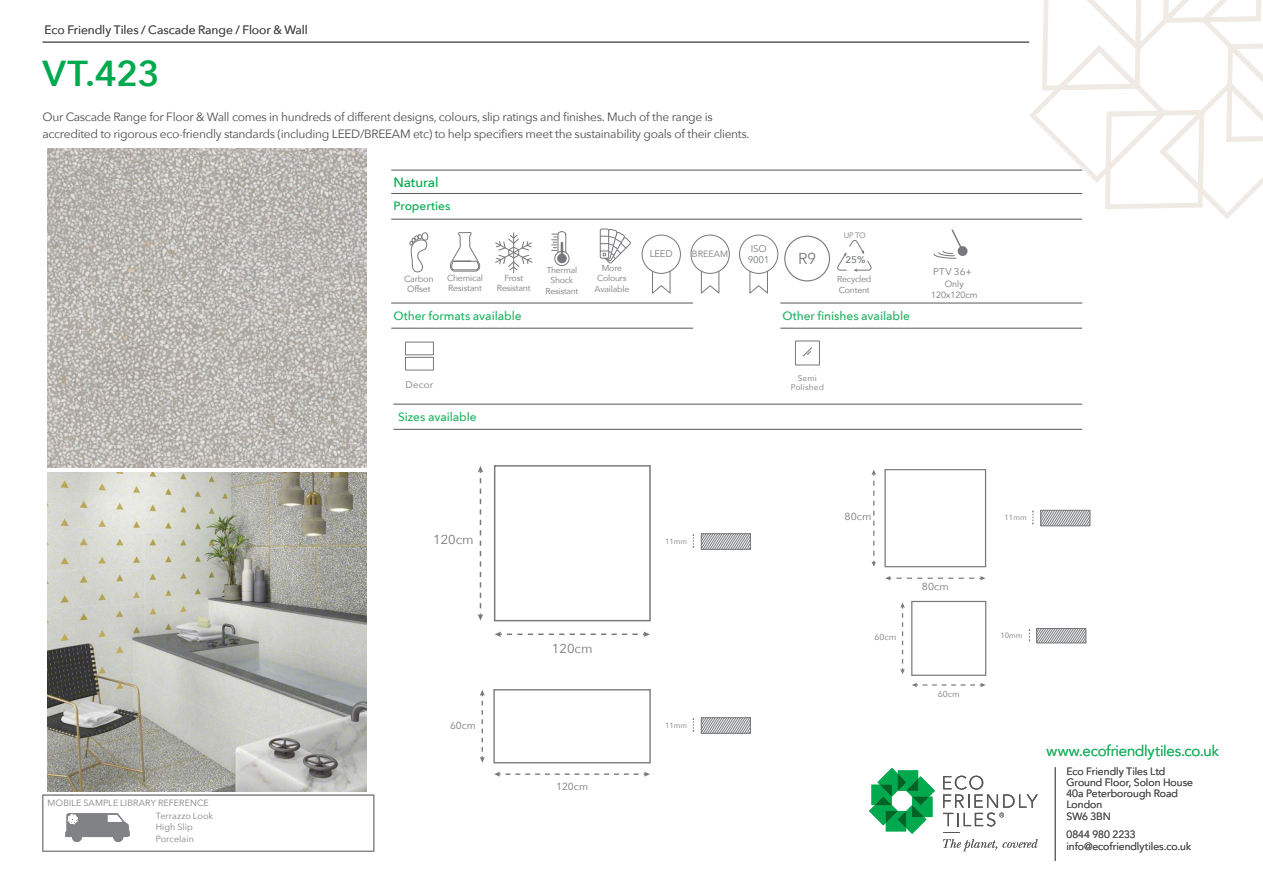
<style>
.page{position:relative;width:1263px;height:893px;background:#fff}
.page>*{position:absolute;margin:0;border:0;box-sizing:border-box;transform-origin:0 0}
.t1{font:600 36px "Avenir Next";color:#00a94e}
.t2{font:15.75px "Avenir Next";color:#76787b}
.t3{font:15px "Avenir";letter-spacing:-.015em;color:#1eb261}
.t4{font:500 13.5px "Avenir Next";letter-spacing:-.005em;color:#00a94e}
.t5{font:12.9px "Avenir Next";color:#76787b}
.t6{font:12px/16.5px "Avenir Next";letter-spacing:-.025em;color:#4b4c4d}
.t7{font:500 12px "Avenir Next";letter-spacing:-.005em;color:#1eb261}
.t8{font:12px "Avenir Next";letter-spacing:-.005em;color:#4b4c4d}
.t9{font:500 12px "Avenir Next";letter-spacing:-.005em;color:#00a94e}
.t10{font:10.5px/11.2px "Avenir";color:#4b4c4d}
.t11{font:10.2px "Avenir Next";color:#76787b}
.t12{font:10.2px "Avenir Next";color:#76787b;scale:1.04 1}
.t13{font:9.75px "Avenir Next";color:#76787b}
.t14{font:9.6px/11.6px "Avenir Next";letter-spacing:-.025em;color:#76787b;text-align:center}
.t15{font:500 9.6px "Avenir Next";color:#76787b}
.t16{font:9.45px "Avenir Next";letter-spacing:.02em;color:#76787b}
.t17{font:9.15px "Avenir Next";color:#76787b}
.t18{font:9px/11.2px "Avenir Next";letter-spacing:.005em;color:#808285}
.t19{font:9px/10.8px "Avenir";color:#76787b;text-align:center}
.t20{font:8.85px/10.6px "Avenir Next";letter-spacing:-.025em;color:#76787b;text-align:center}
.t21{font:8.7px/10.4px "Avenir Next";letter-spacing:-.025em;color:#76787b}
.t22{font:8.55px/10.2px "Avenir Next";letter-spacing:-.025em;color:#76787b;text-align:center}
.t23{font:8.1px/9.3px "Avenir Next";letter-spacing:.015em;color:#76787b;text-align:center}
.t24{font:7.8px "Avenir Next";color:#76787b}
.t25{font:7.65px "Avenir Next";color:#76787b}
.t26{font:7.5px "Avenir Next";color:#76787b}
</style>
<div class="page">
<svg style="left:869px;top:768px;width:66px;height:66px"></svg>
<svg style="left:943px;top:839px;width:95px;height:12px"></svg>
<svg style="left:943px;top:832px;width:16px;height:1px"></svg>
<svg style="left:943px;top:776px;width:95px;height:50px"></svg>
<hr style="left:1055px;top:767px;width:1px;height:94px;background:#4b4c4d">
<div style="left:42px;top:795px;width:332px;height:57px;border:1px solid #808285"></div>
<div style="left:72px;top:832px;width:10px;height:10px;background:#808285;border-radius:50%"></div>
<div style="left:113px;top:832px;width:10px;height:10px;background:#808285;border-radius:50%"></div>
<svg style="left:65px;top:813px;width:65px;height:24px"></svg>
<svg style="left:1029px;top:0;width:234px;height:219px"></svg>
<svg style="left:450px;top:232px;width:31px;height:40px"></svg>
<hr style="left:513px;top:233px;width:1px;height:40px;background:#76787b">
<svg style="left:495px;top:234px;width:38px;height:37px"></svg>
<div style="left:554px;top:251px;width:15px;height:15px;border:1px solid #76787b;border-radius:50%"></div>
<div style="left:558px;top:254px;width:8px;height:9px;background:#76787b;border-radius:50%"></div>
<div style="left:557px;top:254px;width:9px;height:9px;border:1px solid #76787b;border-radius:50%"></div>
<svg style="left:552px;top:231px;width:14px;height:24px"></svg>
<svg style="left:600px;top:229px;width:31px;height:35px"></svg>
<div style="left:405px;top:342px;width:29px;height:13px;border:1px solid #76787b"></div>
<div style="left:405px;top:357px;width:29px;height:14px;border:1px solid #76787b"></div>
<div style="left:795px;top:341px;width:25px;height:24px;border:1px solid #76787b"></div>
<svg style="left:803px;top:347px;width:9px;height:10px"></svg>
<svg style="left:409px;top:232px;width:20px;height:41px"></svg>
<svg style="left:837px;top:240px;width:35px;height:32px"></svg>
<div style="left:642px;top:235px;width:39px;height:39px;border:1px solid #76787b;border-radius:50%"></div>
<svg style="left:651px;top:270px;width:20px;height:24px"></svg>
<div style="left:959px;top:247px;width:7px;height:8px;background:#76787b;border-radius:50%"></div>
<div style="left:958px;top:246px;width:9px;height:10px;border:2px solid #76787b;border-radius:50%"></div>
<svg style="left:933px;top:229px;width:30px;height:30px"></svg>
<div style="left:784px;top:236px;width:46px;height:45px;border:1px solid #76787b;border-radius:50%"></div>
<div style="left:690px;top:235px;width:40px;height:39px;border:1px solid #76787b;border-radius:50%"></div>
<svg style="left:700px;top:270px;width:20px;height:24px"></svg>
<div style="left:739px;top:235px;width:39px;height:39px;border:1px solid #76787b;border-radius:50%"></div>
<svg style="left:749px;top:270px;width:19px;height:24px"></svg>
<svg style="left:1028px;top:629px;width:2px;height:13px"></svg>
<svg style="left:1038px;top:628px;width:49px;height:15px"></svg>
<div style="left:1036px;top:628px;width:50px;height:15px;border:1px solid #76787b"></div>
<svg style="left:692px;top:533px;width:2px;height:15px"></svg>
<svg style="left:703px;top:535px;width:46px;height:13px"></svg>
<div style="left:701px;top:533px;width:50px;height:17px;border:1px solid #76787b"></div>
<svg style="left:1032px;top:510px;width:2px;height:15px"></svg>
<svg style="left:1042px;top:510px;width:49px;height:16px"></svg>
<div style="left:1040px;top:510px;width:50px;height:16px;border:1px solid #76787b"></div>
<svg style="left:692px;top:717px;width:2px;height:15px"></svg>
<svg style="left:703px;top:719px;width:46px;height:12px"></svg>
<div style="left:701px;top:717px;width:50px;height:16px;border:1px solid #76787b"></div>
<div style="left:494px;top:465px;width:157px;height:156px;border:1px solid #76787b"></div>
<svg style="left:478px;top:466px;width:5px;height:155px"></svg>
<svg style="left:495px;top:631px;width:155px;height:6px"></svg>
<div style="left:493px;top:689px;width:158px;height:74px;border:1px solid #76787b"></div>
<svg style="left:494px;top:772px;width:156px;height:5px"></svg>
<svg style="left:480px;top:690px;width:5px;height:73px"></svg>
<div style="left:884px;top:469px;width:102px;height:98px;border:1px solid #76787b"></div>
<svg style="left:871px;top:470px;width:5px;height:97px"></svg>
<svg style="left:885px;top:576px;width:100px;height:4px"></svg>
<div style="left:911px;top:601px;width:75px;height:75px;border:1px solid #76787b"></div>
<svg style="left:900px;top:602px;width:5px;height:72px"></svg>
<svg style="left:912px;top:683px;width:74px;height:4px"></svg>
<hr style="left:391px;top:219px;width:691px;height:1px;background:#57585a">
<hr style="left:391px;top:193px;width:691px;height:1px;background:#57585a">
<hr style="left:391px;top:328px;width:302px;height:1px;background:#57585a">
<hr style="left:391px;top:303px;width:302px;height:1px;background:#57585a">
<hr style="left:780px;top:328px;width:302px;height:1px;background:#57585a">
<hr style="left:780px;top:303px;width:302px;height:1px;background:#57585a">
<hr style="left:393px;top:429px;width:689px;height:1px;background:#57585a">
<hr style="left:393px;top:404px;width:689px;height:1px;background:#57585a">
<hr style="left:391px;top:170px;width:691px;height:1px;background:#57585a">
<img style="left:48px;top:149px;width:318px;height:319px">
<img style="left:48px;top:472px;width:318px;height:319px">
<hr style="left:43px;top:42px;width:986px;height:1px;background:#57585a">
<p class="t8" style="left:45px;top:20px;width:265px">Eco Friendly Tiles / Cascade Range / Floor &amp; Wall</p>
<p class="t1" style="left:43px;top:43px;width:119px">VT.423</p>
<p class="t6" style="left:43px;top:108px;width:708px">Our Cascade Range for Floor &amp; Wall comes in hundreds of different designs, colours, slip ratings and finishes. Much of the range is accredited to rigorous eco-friendly standards (including LEED/BREEAM etc) to help specifiers meet the sustainability goals of their clients.</p>
<p class="t4" style="left:393px;top:171px;width:47px">Natural</p>
<p class="t9" style="left:393px;top:196px;width:58px">Properties</p>
<p class="t20" style="left:404px;top:273px;width:31px">Carbon<br>Offset</p>
<p class="t21" style="left:447px;top:272px;width:38px">Chemical<br>Resistant</p>
<p class="t21" style="left:497px;top:272px;width:35px;text-align:center">Frost<br>Resistant</p>
<p class="t22" style="left:546px;top:265px;width:34px">Thermal<br>Shock<br>Resistant</p>
<p class="t21" style="left:595px;top:262px;width:36px;text-align:center">More<br>Colours<br>Available</p>
<p class="t14" style="left:650px;top:248px;width:24px">LEED</p>
<p class="t17" style="left:692px;top:246px;width:38px">BREEAM</p>
<p class="t14" style="left:748px;top:242px;width:23px">ISO<br>9001</p>
<p class="t2" style="left:798px;top:245px;width:20px">R9</p>
<p class="t24" style="left:844px;top:228px;width:23px">UP TO</p>
<p class="t15" style="left:845px;top:252px;width:22px">25%</p>
<p class="t21" style="left:837px;top:274px;width:36px">Recycled<br>Content</p>
<p class="t7" style="left:393px;top:306px;width:130px">Other formats available</p>
<p class="t7" style="left:782px;top:306px;width:129px">Other finishes available</p>
<p class="t16" style="left:406px;top:377px;width:29px">Decor</p>
<p class="t23" style="left:791px;top:373px;width:35px">Semi<br>Polished</p>
<p class="t7" style="left:398px;top:407px;width:80px">Sizes available</p>
<p class="t13" style="left:933px;top:264px;width:41px">PTV 36+</p>
<p class="t19" style="left:931px;top:279px;width:48px">Only<br>120x120cm</p>
<p class="t18" style="left:48px;top:797px;width:163px">MOBILE SAMPLE LIBRARY REFERENCE</p>
<p class="t18" style="left:156px;top:810px;width:59px">Terrazzo Look<br>High Slip</p>
<p class="t18" style="left:156px;top:832px;width:40px">Porcelain</p>
<p class="t5" style="left:433px;top:529px;width:42px">120cm</p>
<p class="t11" style="left:450px;top:717px;width:28px">60cm</p>
<p class="t5" style="left:552px;top:637px;width:42px">120cm</p>
<p class="t11" style="left:556px;top:778px;width:33px">120cm</p>
<p class="t26" style="left:665px;top:535px;width:24px">11mm</p>
<p class="t26" style="left:665px;top:719px;width:24px">11mm</p>
<p class="t12" style="left:845px;top:508px;width:27px">80cm</p>
<p class="t21" style="left:874px;top:631px;width:23px">60cm</p>
<p class="t12" style="left:922px;top:578px;width:27px">80cm</p>
<p class="t21" style="left:938px;top:688px;width:23px">60cm</p>
<p class="t26" style="left:1004px;top:511px;width:24px">11mm</p>
<p class="t25" style="left:1000px;top:629px;width:24px">10mm</p>
<p class="t3" style="left:1046px;top:741px;width:174px">www.ecofriendlytiles.co.uk</p>
<p class="t10" style="left:1066px;top:766px;width:100px">Eco Friendly Tiles Ltd</p>
<p class="t10" style="left:1066px;top:777px;width:128px">Ground Floor, Solon House</p>
<p class="t10" style="left:1066px;top:788px;width:113px">40a Peterborough Road</p>
<p class="t10" style="left:1066px;top:799px;width:37px">London</p>
<p class="t10" style="left:1066px;top:811px;width:46px">SW6 3BN</p>
<p class="t10" style="left:1066px;top:829px;width:126px">0844 980 2233 info@ecofriendlytiles.co.uk</p>
</div>
